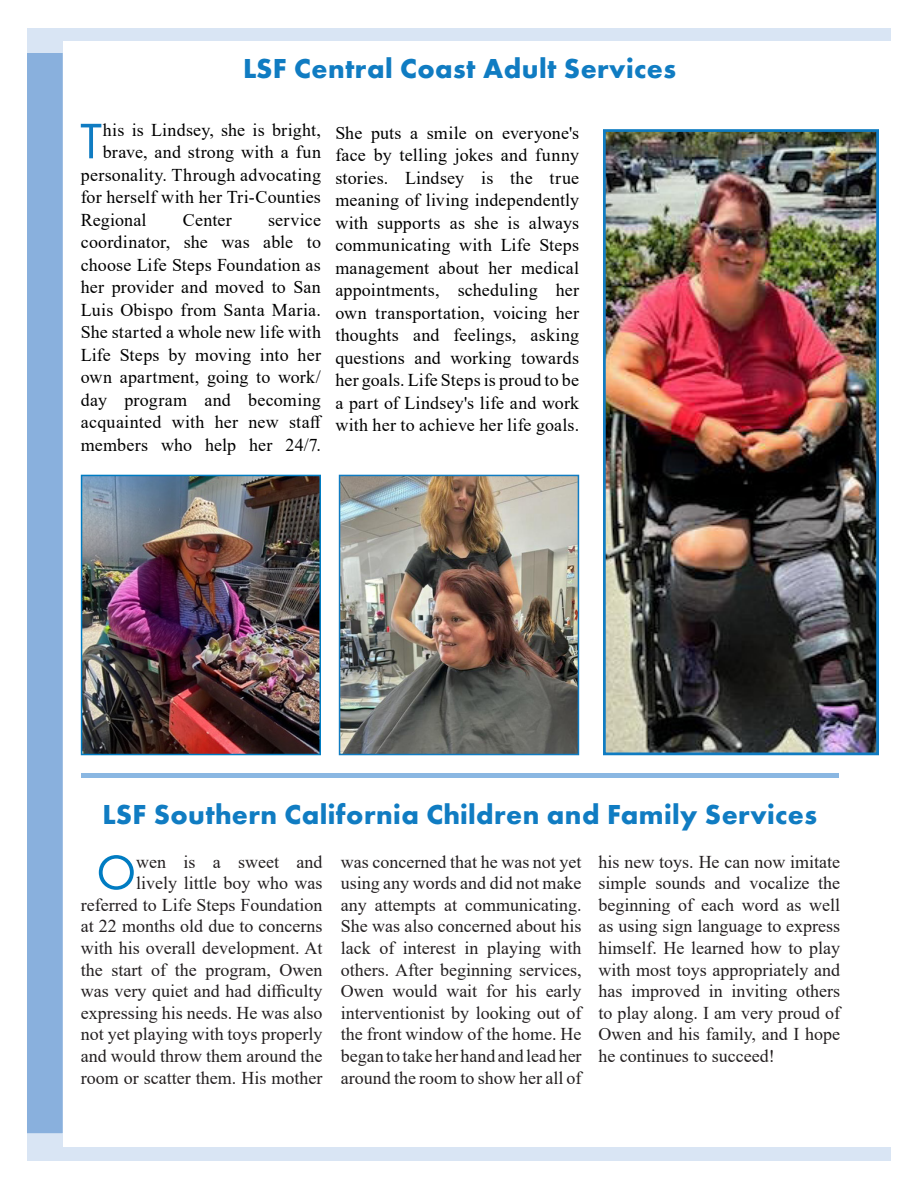
<style>
.page{position:relative;width:918px;height:1188px;background:#fff}
.page>*{position:absolute;margin:0;border:0;box-sizing:border-box;transform-origin:0 0}
.t1{font:51.75px "Futura PT";color:#107cc2}
.t2{font:50.4px "Futura PT";color:#007cc2}
.t3{font:700 28.5px "Futura PT";letter-spacing:.015em;color:#107cc2}
.t4{font:18px/21.6px "Times New Roman";color:#231f20;text-align:justify}
.t5{font:18px/22.5px "Times New Roman";letter-spacing:.01em;color:#000;text-align:justify}
</style>
<div class="page">
<div style="left:27px;top:52px;width:36px;height:1081px;background:#89b0dd"></div>
<div style="left:27px;top:1134px;width:36px;height:27px;background:#d9e5f4"></div>
<div style="left:58px;top:1147px;width:833px;height:14px;background:#d9e5f4"></div>
<div style="left:27px;top:28px;width:36px;height:24px;background:#d9e5f4"></div>
<div style="left:58px;top:28px;width:833px;height:12px;background:#d9e5f4"></div>
<img style="left:84px;top:478px;width:234px;height:274px">
<div style="left:81px;top:475px;width:240px;height:280px;border:2px solid #007cc2"></div>
<img style="left:607px;top:133px;width:268px;height:618px">
<div style="left:603px;top:129px;width:276px;height:626px;border:3px solid #107cc2"></div>
<img style="left:342px;top:478px;width:234px;height:274px">
<div style="left:339px;top:475px;width:240px;height:280px;border:2px solid #107cc2"></div>
<div style="left:81px;top:773px;width:758px;height:5px;background:#8ab7e2"></div>
<p class="t3" style="left:243px;top:50px;width:434px">LSF Central Coast Adult Services</p>
<p class="t1" style="left:80px;top:110px;width:24px">T</p>
<p class="t5" style="left:103px;top:118px;width:220px">his is Lindsey, she is bright,</p>
<p class="t5" style="left:103px;top:140px;width:220px">brave, and strong with a fun</p>
<p class="t5" style="left:81px;top:163px;width:242px">personality. Through advocating</p>
<p class="t5" style="left:81px;top:185px;width:242px">for herself with her Tri-Counties</p>
<p class="t5" style="left:81px;top:208px;width:67px">Regional</p>
<p class="t5" style="left:183px;top:208px;width:51px">Center</p>
<p class="t5" style="left:81px;top:208px;width:243px;text-indent:187px">service coordinator, she was able to choose Life Steps Foundation as her provider and moved to San Luis Obispo from Santa Maria.<br>She started a whole new life with Life Steps by moving into her own apartment, going to work/ day program and becoming acquainted with her new staff members who help her 24/7.</p>
<p class="t5" style="left:335px;top:121px;width:245px">She puts a smile on everyone's face by telling jokes and funny stories. Lindsey is the true meaning of living independently with supports as she is always communicating with Life Steps management about her medical appointments, scheduling her own transportation, voicing her thoughts and feelings, asking questions and working towards her goals. Life Steps is proud to be a part of Lindsey's life and work with her to achieve her life goals.</p>
<p class="t3" style="left:103px;top:796px;width:716px">LSF Southern California Children and Family Services</p>
<p class="t2" style="left:96px;top:843px;width:42px">O</p>
<p class="t4" style="left:81px;top:850px;width:243px;text-align:right">wen is a sweet and<br>lively little boy who was referred to Life Steps Foundation at 22 months old due to concerns with his overall development. At the start of the program, Owen was very quiet and had difficulty expressing his needs. He was also not yet playing with toys properly and would throw them around the room or scatter them. His mother</p>
<p class="t4" style="left:341px;top:850px;width:242px">was concerned that he was not yet using any words and did not make any attempts at communicating.<br>She was also concerned about his lack of interest in playing with others. After beginning services, Owen would wait for his early interventionist by looking out of the front window of the home. He began to take her hand and lead her around the room to show her all of</p>
<p class="t4" style="left:598px;top:850px;width:243px">his new toys. He can now imitate simple sounds and vocalize the beginning of each word as well as using sign language to express himself. He learned how to play with most toys appropriately and has improved in inviting others to play along. I am very proud of Owen and his family, and I hope he continues to succeed!</p>
</div>
